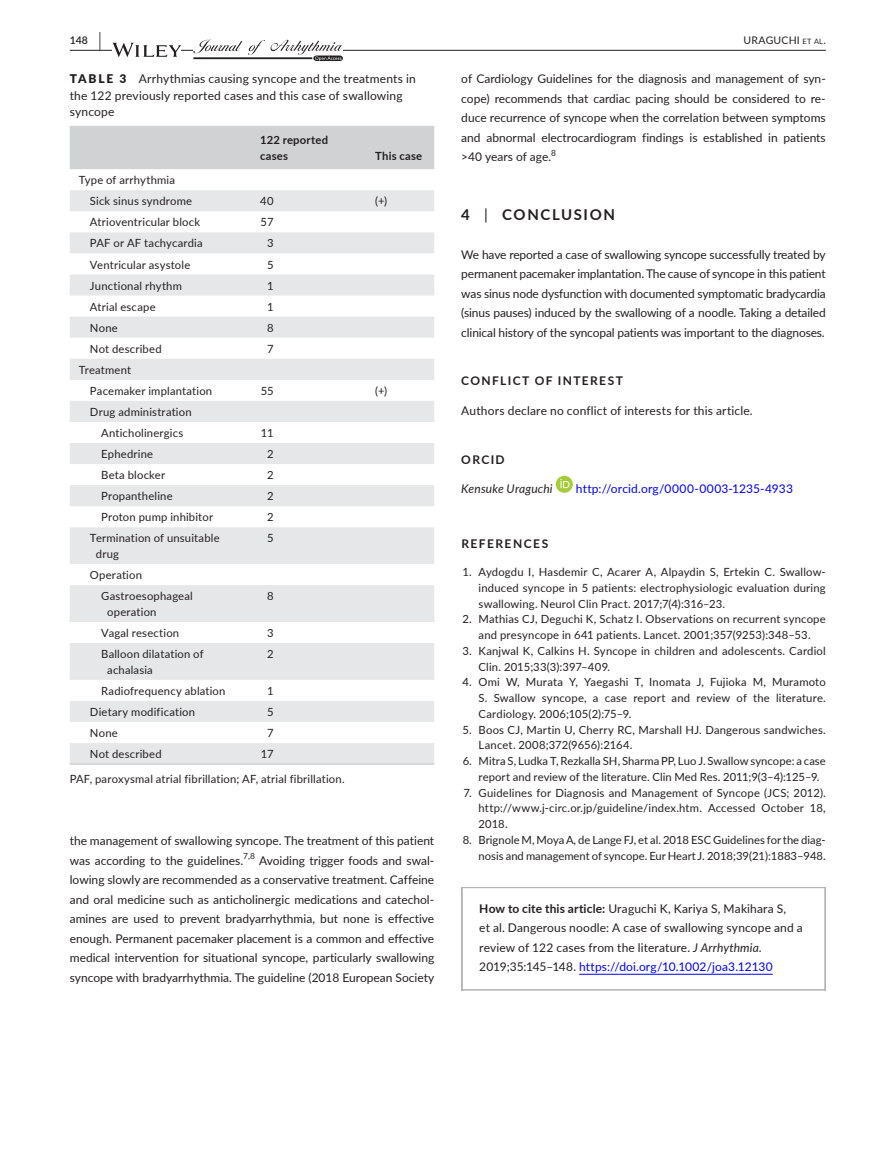
<style>
.page{position:relative;width:893px;height:1174px;background:#fff}
.page>*{position:absolute;margin:0;border:0;box-sizing:border-box;transform-origin:0 0}
.t1{font:700 15px "Lato";letter-spacing:.11em;color:#231f20}
.t2{font:12px/19.5px "Lato";letter-spacing:.005em;color:#231f20}
.t3{font:12px "Lato";letter-spacing:.015em;color:#00f}
.t4{font:700 12px "Lato";letter-spacing:.115em;color:#231f20}
.t5{font:italic 12px "Lato";letter-spacing:.01em;color:#231f20}
.t6{font:11.25px/15.8px "Lato";letter-spacing:.015em;color:#231f20}
.t7{font:700 11.25px/15.8px "Lato";letter-spacing:.02em;color:#231f20}
.t8{font:10.5px "Lato";letter-spacing:.02em;color:#231f20}
.t9{font:600 10.5px "Lato";color:#231f20}
.t10{font:8.4px "Lato";color:#231f20}
.s1{font-size:19.5px}
.s2{font-size:7.35px}
.s3{font-weight:900}
.s4{font-weight:400}
.s5{font-weight:700}
.s6{font-style:italic}
.s7{color:#00f}
</style>
<div class="page">
<hr style="left:70px;top:50px;width:756px;height:1px;background:#231f20">
<svg style="left:112px;top:43px;width:69px;height:14px"></svg>
<svg style="left:193px;top:40px;width:150px;height:21px"></svg>
<svg style="left:461px;top:887px;width:365px;height:102px"></svg>
<div style="left:463px;top:888px;width:361px;height:120px;background:#fff"></div>
<hr style="left:461px;top:989px;width:365px;height:1px;background:#b2b3b7">
<hr style="left:579px;top:974px;width:194px;height:1px;background:#00f">
<div style="left:556px;top:476px;width:17px;height:17px;background:#a5cd39;border-radius:50%"></div>
<svg style="left:560px;top:479px;width:10px;height:9px"></svg>
<div style="left:70px;top:126px;width:364px;height:43px;background:#d1d2d4"></div>
<svg style="left:70px;top:190px;width:364px;height:573px;fill:#e6e7e9"></svg>
<hr style="left:70px;top:763px;width:181px;height:2px;background:#d1d2d4">
<hr style="left:251px;top:763px;width:115px;height:2px;background:#d1d2d4">
<hr style="left:366px;top:763px;width:68px;height:2px;background:#d1d2d4">
<p class="t9" style="left:70px;top:33px;width:33px">148 <span class="s1">|</span></p>
<p class="t8" style="left:743px;top:33px;width:84px">URAGUCHI <span class="s2">et al</span>.</p>
<p class="t2" style="left:70px;top:70px;width:348px;line-height:16.5px"><span class="s3">TABLE 3</span> Arrhythmias causing syncope and the treatments in the 122 previously reported cases and this case of swallowing syncope</p>
<p class="t7" style="left:260px;top:132px;width:69px">122 reported cases</p>
<p class="t7" style="left:375px;top:147px;width:48px">This case</p>
<p class="t6" style="left:90px;top:169px;width:104px;line-height:21px;text-indent:-11px">Type of arrhythmia<br>Sick sinus syndrome</p>
<p class="t6" style="left:260px;top:193px;width:15px">40</p>
<p class="t6" style="left:375px;top:193px;width:13px">(+)</p>
<p class="t6" style="left:90px;top:214px;width:112px">Atrioventricular block</p>
<p class="t6" style="left:260px;top:214px;width:15px">57</p>
<p class="t6" style="left:90px;top:235px;width:114px">PAF or AF tachycardia</p>
<p class="t6" style="left:267px;top:235px;width:8px">3</p>
<p class="t6" style="left:90px;top:256px;width:102px">Ventricular asystole</p>
<p class="t6" style="left:267px;top:256px;width:8px">5</p>
<p class="t6" style="left:90px;top:277px;width:94px">Junctional rhythm</p>
<p class="t6" style="left:267px;top:277px;width:8px">1</p>
<p class="t6" style="left:90px;top:298px;width:67px">Atrial escape</p>
<p class="t6" style="left:267px;top:298px;width:8px">1</p>
<p class="t6" style="left:90px;top:319px;width:29px">None</p>
<p class="t6" style="left:267px;top:319px;width:8px">8</p>
<p class="t6" style="left:90px;top:340px;width:73px">Not described</p>
<p class="t6" style="left:267px;top:340px;width:8px">7</p>
<p class="t6" style="left:90px;top:359px;width:124px;line-height:21px;text-indent:-11px">Treatment<br>Pacemaker implantation</p>
<p class="t6" style="left:261px;top:382px;width:14px">55</p>
<p class="t6" style="left:375px;top:382px;width:13px">(+)</p>
<p class="t6" style="left:90px;top:401px;width:103px;line-height:21px;text-align:center">Drug administration<br>Anticholinergics</p>
<p class="t6" style="left:261px;top:424px;width:14px">11</p>
<p class="t6" style="left:101px;top:445px;width:53px">Ephedrine</p>
<p class="t6" style="left:267px;top:445px;width:8px">2</p>
<p class="t6" style="left:101px;top:467px;width:65px">Beta blocker</p>
<p class="t6" style="left:267px;top:467px;width:8px">2</p>
<p class="t6" style="left:101px;top:488px;width:73px">Propantheline</p>
<p class="t6" style="left:267px;top:488px;width:8px">2</p>
<p class="t6" style="left:101px;top:509px;width:113px">Proton pump inhibitor</p>
<p class="t6" style="left:267px;top:509px;width:8px">2</p>
<p class="t6" style="left:96px;top:530px;width:125px;text-indent:-6px">Termination of unsuitable drug</p>
<p class="t6" style="left:267px;top:530px;width:8px">5</p>
<p class="t6" style="left:101px;top:564px;width:93px;line-height:21px;text-indent:-11px">Operation<br>Gastroesophageal</p>
<p class="t6" style="left:107px;top:603px;width:51px">operation</p>
<p class="t6" style="left:267px;top:588px;width:8px">8</p>
<p class="t6" style="left:101px;top:624px;width:80px">Vagal resection</p>
<p class="t6" style="left:267px;top:624px;width:8px">3</p>
<p class="t6" style="left:107px;top:645px;width:98px;text-indent:-6px">Balloon dilatation of achalasia</p>
<p class="t6" style="left:267px;top:645px;width:8px">2</p>
<p class="t6" style="left:101px;top:682px;width:126px">Radiofrequency ablation</p>
<p class="t6" style="left:267px;top:682px;width:8px">1</p>
<p class="t6" style="left:90px;top:703px;width:107px">Dietary modification</p>
<p class="t6" style="left:267px;top:703px;width:8px">5</p>
<p class="t6" style="left:90px;top:724px;width:29px">None</p>
<p class="t6" style="left:267px;top:724px;width:8px">7</p>
<p class="t6" style="left:90px;top:745px;width:73px">Not described</p>
<p class="t6" style="left:261px;top:745px;width:14px">17</p>
<p class="t6" style="left:70px;top:770px;width:276px">PAF, paroxysmal atrial fibrillation; AF, atrial fibrillation.</p>
<p class="t2" style="left:70px;top:830px;width:366px">the management of swallowing syncope. The treatment of this patient was according to the guidelines.</p>
<p class="t10" style="left:243px;top:850px;width:13px">7,8</p>
<p class="t2" style="left:70px;top:850px;width:366px;text-align:justify;text-indent:189px">Avoiding trigger foods and swal&shy;lowing slowly are recommended as a conservative treatment. Caffeine and oral medicine such as anticholinergic medications and catechol&shy;amines are used to prevent bradyarrhythmia, but none is effective enough. Permanent pacemaker placement is a common and effective medical intervention for situational syncope, particularly swallowing syncope with bradyarrhythmia. The guideline (2018 European Society</p>
<p class="t2" style="left:461px;top:68px;width:366px;text-align:justify">of Cardiology Guidelines for the diagnosis and management of syn&shy;cope) recommends that cardiac pacing should be considered to re&shy;duce recurrence of syncope when the correlation between symptoms and abnormal electrocardiogram findings is established in patients &gt;40 years of age.<sup>8</sup></p>
<h1 class="t1" style="left:461px;top:203px;width:155px">4 <span class="s4">|</span> CONCLUSION</h1>
<p class="t2" style="left:461px;top:244px;width:366px;text-align:justify">We have reported a case of swallowing syncope successfully treated by permanent pacemaker implantation. The cause of syncope in this patient was sinus node dysfunction with documented symptomatic bradycardia (sinus pauses) induced by the swallowing of a noodle. Taking a detailed clinical history of the syncopal patients was important to the diagnoses.</p>
<p class="t4" style="left:461px;top:372px;width:163px">CONFLICT OF INTEREST</p>
<p class="t2" style="left:461px;top:400px;width:293px">Authors declare no conflict of interests for this article.</p>
<p class="t4" style="left:461px;top:450px;width:45px">ORCID</p>
<p class="t5" style="left:461px;top:480px;width:93px">Kensuke Uraguchi</p>
<p class="t3" style="left:576px;top:480px;width:219px">http://orcid.org/0000-0003-1235-4933</p>
<p class="t4" style="left:461px;top:535px;width:88px">REFERENCES</p>
<p class="t6" style="left:479px;top:563px;width:349px;text-align:justify;text-indent:-16px">1. Aydogdu I, Hasdemir C, Acarer A, Alpaydin S, Ertekin C. Swallow&shy;induced syncope in 5 patients: electrophysiologic evaluation during swallowing. Neurol Clin Pract. 2017;7(4):316–23.</p>
<p class="t6" style="left:462px;top:611px;width:365px;text-align:center">2. Mathias CJ, Deguchi K, Schatz I. Observations on recurrent syncope and presyncope in 641 patients. Lancet. 2001;357(9253):348–53.</p>
<p class="t6" style="left:479px;top:642px;width:349px;text-indent:-16px">3. Kanjwal K, Calkins H. Syncope in children and adolescents. Cardiol<br>Clin. 2015;33(3):397–409.</p>
<p class="t6" style="left:479px;top:674px;width:349px;text-align:justify;text-indent:-16px">4. Omi W, Murata Y, Yaegashi T, Inomata J, Fujioka M, Muramoto S. Swallow syncope, a case report and review of the literature.<br>Cardiology. 2006;105(2):75–9.</p>
<p class="t6" style="left:479px;top:721px;width:349px;text-indent:-16px">5. Boos CJ, Martin U, Cherry RC, Marshall HJ. Dangerous sandwiches.<br>Lancet. 2008;372(9656):2164.</p>
<p class="t6" style="left:479px;top:752px;width:349px;text-indent:-16px">6. Mitra S, Ludka T, Rezkalla SH, Sharma PP, Luo J. Swallow syncope: a case report and review of the literature. Clin Med Res. 2011;9(3–4):125–9.</p>
<p class="t6" style="left:479px;top:784px;width:349px;text-align:justify;text-indent:-15px">7. Guidelines for Diagnosis and Management of Syncope (JCS; 2012). http://www.j-circ.or.jp/guideline/index.htm. Accessed October 18, 2018.</p>
<p class="t6" style="left:463px;top:831px;width:365px;text-align:right">8. Brignole M, Moya A, de Lange FJ, et al. 2018 ESC Guidelines for the diag&shy;nosis and management of syncope. Eur Heart J. 2018;39(21):1883–948.</p>
<p class="t2" style="left:479px;top:898px;width:325px"><span class="s5">How to cite this article:</span> Uraguchi K, Kariya S, Makihara S,<br>et al. Dangerous noodle: A case of swallowing syncope and a review of 122 cases from the literature. <span class="s6">J Arrhythmia</span>.<br>2019;35:145–148. <span class="s7">https://doi.org/10.1002/joa3.12130</span></p>
</div>
